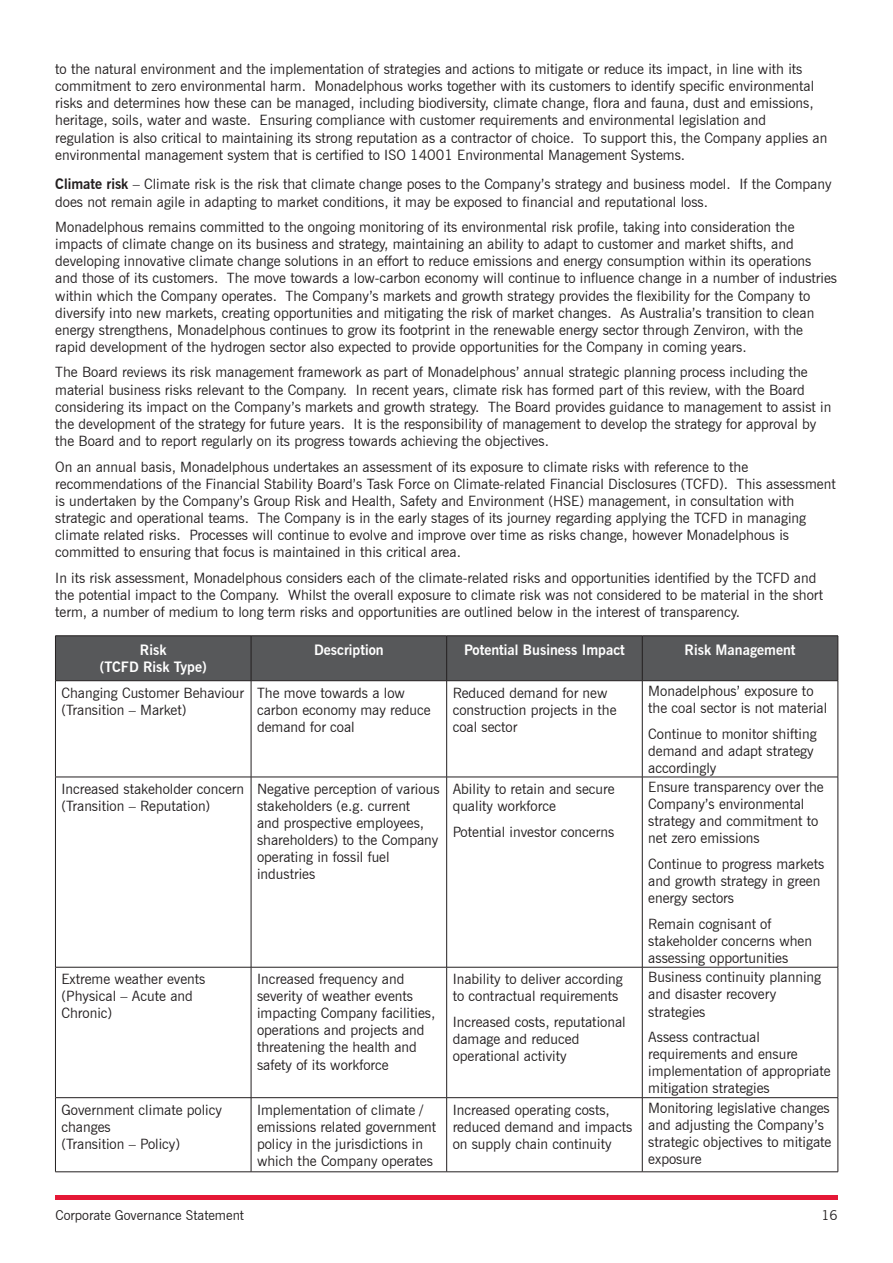
<style>
.page{position:relative;width:893px;height:1263px;background:#fff}
.page>*{position:absolute;margin:0;border:0;box-sizing:border-box;transform-origin:0 0}
.BULLETS{font:14.25px/17.1px "News Gothic BT";color:#231f20}
.BODY{font:14.25px/17.1px "News Gothic BT";color:#231f20}
.BODY-2{font:700 14.25px "News Gothic BT";color:#fff}
.t1{font:13.5px "News Gothic BT";color:#231f20}
.s1{font-weight:700}
</style>
<div class="page">
<hr style="left:55px;top:1195px;width:783px;height:4px;background:#e51836">
<div style="left:56px;top:636px;width:782px;height:44px;background:#57585a"></div>
<hr style="left:55px;top:967px;width:196px;height:1px;background:#231f20">
<hr style="left:251px;top:967px;width:196px;height:1px;background:#231f20">
<hr style="left:447px;top:967px;width:195px;height:1px;background:#231f20">
<hr style="left:55px;top:1097px;width:196px;height:1px;background:#231f20">
<hr style="left:251px;top:1097px;width:196px;height:1px;background:#231f20">
<hr style="left:447px;top:1097px;width:195px;height:1px;background:#231f20">
<hr style="left:251px;top:636px;width:1px;height:44px;background:#231f20">
<hr style="left:446px;top:636px;width:1px;height:44px;background:#231f20">
<hr style="left:642px;top:636px;width:1px;height:44px;background:#231f20">
<hr style="left:55px;top:680px;width:196px;height:1px;background:#231f20">
<hr style="left:55px;top:681px;width:1px;height:96px;background:#231f20">
<hr style="left:251px;top:680px;width:196px;height:1px;background:#231f20">
<hr style="left:447px;top:680px;width:195px;height:1px;background:#231f20">
<hr style="left:55px;top:777px;width:196px;height:1px;background:#231f20">
<hr style="left:55px;top:777px;width:1px;height:190px;background:#231f20">
<hr style="left:251px;top:777px;width:196px;height:1px;background:#231f20">
<hr style="left:447px;top:777px;width:195px;height:1px;background:#231f20">
<hr style="left:55px;top:967px;width:1px;height:130px;background:#231f20">
<hr style="left:55px;top:1098px;width:1px;height:73px;background:#231f20">
<hr style="left:55px;top:635px;width:196px;height:1px;background:#231f20">
<hr style="left:55px;top:636px;width:1px;height:44px;background:#231f20">
<hr style="left:251px;top:635px;width:196px;height:1px;background:#231f20">
<hr style="left:447px;top:635px;width:195px;height:1px;background:#231f20">
<hr style="left:642px;top:635px;width:196px;height:1px;background:#231f20">
<hr style="left:838px;top:636px;width:1px;height:44px;background:#231f20">
<hr style="left:251px;top:681px;width:1px;height:96px;background:#231f20">
<hr style="left:446px;top:681px;width:1px;height:96px;background:#231f20">
<hr style="left:642px;top:680px;width:196px;height:1px;background:#231f20">
<hr style="left:642px;top:681px;width:1px;height:96px;background:#231f20">
<hr style="left:838px;top:681px;width:1px;height:96px;background:#231f20">
<hr style="left:251px;top:777px;width:1px;height:190px;background:#231f20">
<hr style="left:446px;top:777px;width:1px;height:190px;background:#231f20">
<hr style="left:642px;top:777px;width:196px;height:1px;background:#231f20">
<hr style="left:642px;top:777px;width:1px;height:190px;background:#231f20">
<hr style="left:838px;top:777px;width:1px;height:190px;background:#231f20">
<hr style="left:251px;top:967px;width:1px;height:130px;background:#231f20">
<hr style="left:446px;top:967px;width:1px;height:130px;background:#231f20">
<hr style="left:642px;top:967px;width:196px;height:1px;background:#231f20">
<hr style="left:642px;top:967px;width:1px;height:130px;background:#231f20">
<hr style="left:838px;top:967px;width:1px;height:130px;background:#231f20">
<hr style="left:251px;top:1098px;width:1px;height:73px;background:#231f20">
<hr style="left:446px;top:1098px;width:1px;height:73px;background:#231f20">
<hr style="left:642px;top:1097px;width:196px;height:1px;background:#231f20">
<hr style="left:642px;top:1098px;width:1px;height:73px;background:#231f20">
<hr style="left:838px;top:1098px;width:1px;height:73px;background:#231f20">
<hr style="left:55px;top:1171px;width:196px;height:1px;background:#231f20">
<hr style="left:251px;top:1171px;width:196px;height:1px;background:#231f20">
<hr style="left:447px;top:1171px;width:195px;height:1px;background:#231f20">
<hr style="left:642px;top:1171px;width:196px;height:1px;background:#231f20">
<p class="BULLETS" style="left:55px;top:60px;width:774px">to the natural environment and the implementation of strategies and actions to mitigate or reduce its impact, in line with its commitment to zero environmental harm. Monadelphous works together with its customers to identify specific environmental risks and determines how these can be managed, including biodiversity, climate change, flora and fauna, dust and emissions, heritage, soils, water and waste. Ensuring compliance with customer requirements and environmental legislation and regulation is also critical to maintaining its strong reputation as a contractor of choice. To support this, the Company applies an environmental management system that is certified to ISO 14001 Environmental Management Systems.</p>
<p class="BULLETS" style="left:55px;top:176px;width:778px"><span class="s1">Climate risk</span> – Climate risk is the risk that climate change poses to the Company’s strategy and business model. If the Company does not remain agile in adapting to market conditions, it may be exposed to financial and reputational loss.</p>
<p class="BULLETS" style="left:55px;top:218px;width:783px">Monadelphous remains committed to the ongoing monitoring of its environmental risk profile, taking into consideration the impacts of climate change on its business and strategy, maintaining an ability to adapt to customer and market shifts, and developing innovative climate change solutions in an effort to reduce emissions and energy consumption within its operations and those of its customers. The move towards a low-carbon economy will continue to influence change in a number of industries within which the Company operates. The Company’s markets and growth strategy provides the flexibility for the Company to diversify into new markets, creating opportunities and mitigating the risk of market changes. As Australia’s transition to clean energy strengthens, Monadelphous continues to grow its footprint in the renewable energy sector through Zenviron, with the rapid development of the hydrogen sector also expected to provide opportunities for the Company in coming years.</p>
<p class="BULLETS" style="left:55px;top:364px;width:778px">The Board reviews its risk management framework as part of Monadelphous’ annual strategic planning process including the material business risks relevant to the Company. In recent years, climate risk has formed part of this review, with the Board considering its impact on the Company’s markets and growth strategy. The Board provides guidance to management to assist in the development of the strategy for future years. It is the responsibility of management to develop the strategy for approval by the Board and to report regularly on its progress towards achieving the objectives.</p>
<p class="BULLETS" style="left:55px;top:458px;width:782px">On an annual basis, Monadelphous undertakes an assessment of its exposure to climate risks with reference to the recommendations of the Financial Stability Board’s Task Force on Climate-related Financial Disclosures (TCFD). This assessment is undertaken by the Company’s Group Risk and Health, Safety and Environment (HSE) management, in consultation with strategic and operational teams. The Company is in the early stages of its journey regarding applying the TCFD in managing climate related risks. Processes will continue to evolve and improve over time as risks change, however Monadelphous is committed to ensuring that focus is maintained in this critical area.</p>
<p class="BULLETS" style="left:55px;top:569px;width:769px">In its risk assessment, Monadelphous considers each of the climate-related risks and opportunities identified by the TCFD and the potential impact to the Company. Whilst the overall exposure to climate risk was not considered to be material in the short term, a number of medium to long term risks and opportunities are outlined below in the interest of transparency.</p>
<p class="BODY-2" style="left:140px;top:641px;width:28px">Risk</p>
<p class="BODY-2" style="left:100px;top:658px;width:108px">(TCFD Risk Type)</p>
<p class="BODY-2" style="left:314px;top:641px;width:71px">Description</p>
<p class="BODY-2" style="left:464px;top:641px;width:162px">Potential Business Impact</p>
<p class="BODY-2" style="left:685px;top:641px;width:112px">Risk Management</p>
<p class="BODY" style="left:61px;top:684px;width:184px">Changing Customer Behaviour</p>
<p class="BODY" style="left:61px;top:701px;width:127px">(Transition – Market)</p>
<p class="BODY" style="left:257px;top:684px;width:175px">The move towards a low carbon economy may reduce demand for coal</p>
<p class="BODY" style="left:453px;top:684px;width:165px">Reduced demand for new construction projects in the coal sector</p>
<p class="BODY" style="left:648px;top:682px;width:180px">Monadelphous’ exposure to the coal sector is not material</p>
<p class="BODY" style="left:648px;top:725px;width:170px">Continue to monitor shifting demand and adapt strategy accordingly</p>
<p class="BODY" style="left:61px;top:780px;width:184px">Increased stakeholder concern (Transition – Reputation)</p>
<p class="BODY" style="left:257px;top:780px;width:184px">Negative perception of various stakeholders (e.g. current<br>and prospective employees, shareholders) to the Company operating in fossil fuel industries</p>
<p class="BODY" style="left:453px;top:780px;width:163px">Ability to retain and secure quality workforce</p>
<p class="BODY" style="left:453px;top:823px;width:163px">Potential investor concerns</p>
<p class="BODY" style="left:61px;top:970px;width:145px">Extreme weather events (Physical – Acute and<br>Chronic)</p>
<p class="BODY" style="left:257px;top:970px;width:180px">Increased frequency and severity of weather events impacting Company facilities, operations and projects and threatening the health and safety of its workforce</p>
<p class="BODY" style="left:453px;top:970px;width:172px">Inability to deliver according to contractual requirements</p>
<p class="BODY" style="left:453px;top:1013px;width:175px">Increased costs, reputational damage and reduced operational activity</p>
<p class="BODY" style="left:648px;top:778px;width:177px">Ensure transparency over the<br>Company’s environmental strategy and commitment to net zero emissions</p>
<p class="BODY" style="left:648px;top:855px;width:177px">Continue to progress markets and growth strategy in green energy sectors</p>
<p class="BODY" style="left:648px;top:915px;width:165px">Remain cognisant of stakeholder concerns when assessing opportunities</p>
<p class="BODY" style="left:648px;top:968px;width:174px">Business continuity planning and disaster recovery strategies</p>
<p class="BODY" style="left:648px;top:1028px;width:184px">Assess contractual requirements and ensure implementation of appropriate mitigation strategies</p>
<p class="BODY" style="left:61px;top:1101px;width:162px">Government climate policy changes</p>
<p class="BODY" style="left:61px;top:1135px;width:120px">(Transition – Policy)</p>
<p class="BODY" style="left:257px;top:1101px;width:181px">Implementation of climate / emissions related government policy in the jurisdictions in which the Company operates</p>
<p class="BODY" style="left:453px;top:1101px;width:181px">Increased operating costs, reduced demand and impacts on supply chain continuity</p>
<p class="BODY" style="left:648px;top:1099px;width:185px">Monitoring legislative changes and adjusting the Company’s strategic objectives to mitigate exposure</p>
<p class="t1" style="left:56px;top:1207px;width:190px">Corporate Governance Statement</p>
<p class="t1" style="left:821px;top:1207px;width:18px">16</p>
</div>
